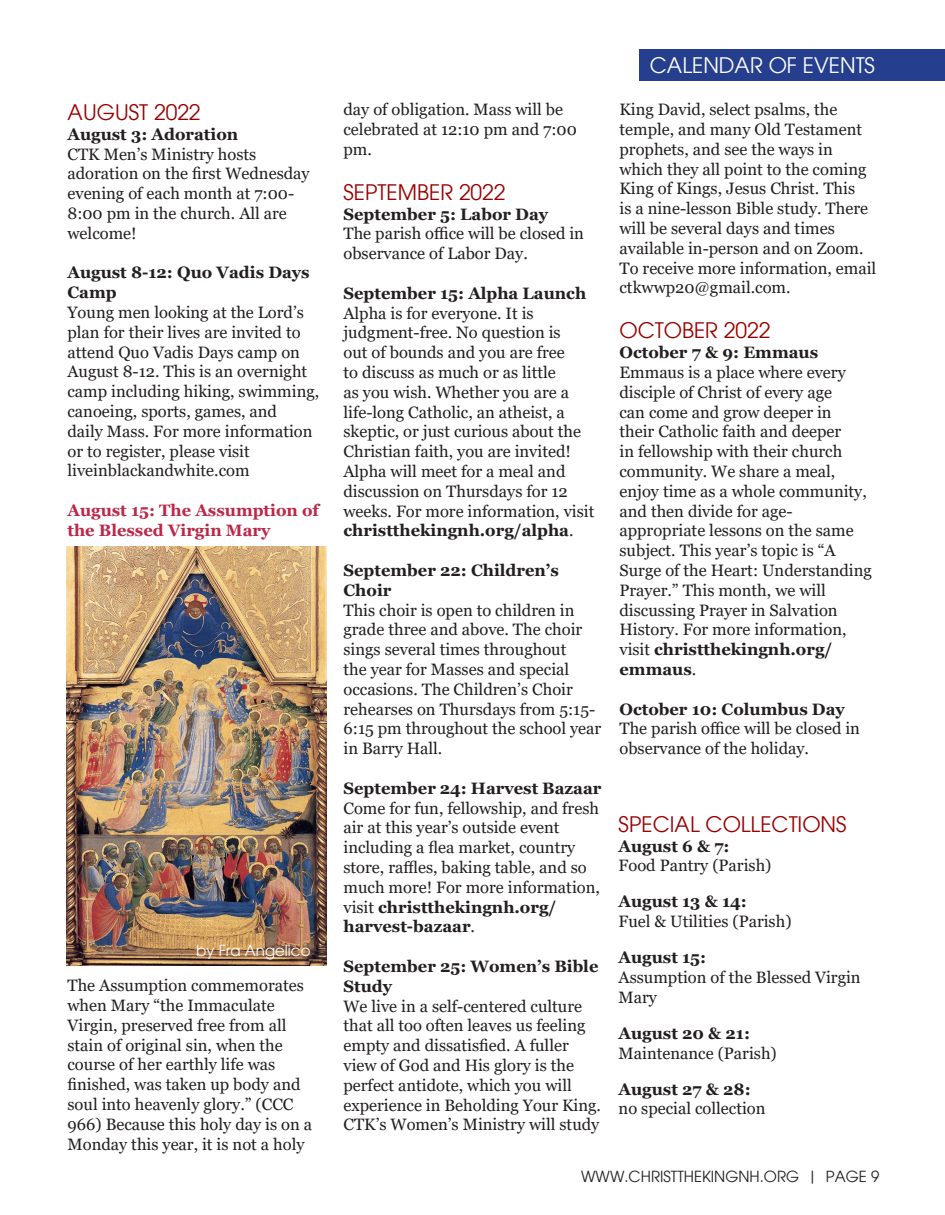
<style>
.page{position:relative;width:945px;height:1215px;background:#fff}
.page>*{position:absolute;margin:0;border:0;box-sizing:border-box;transform-origin:0 0}
.Basic_Body{font:21px "Avant Garde";color:#9b0000}
.t1{font:21px "Avant Garde";color:#fff}
.Basic_Body-2{font:16.5px/19.8px "Georgia";color:#231f20}
.Basic_Body-3{font:700 16.5px/19.8px "Georgia";color:#231f20}
.Basic_Body-4{font:700 16.5px/19.8px "Georgia";color:#bc2748}
.t2{font:15px "Avant Garde";color:#231f20}
.t3{font:15px "Avant Garde";color:#fff}
.s1{font-weight:700}
</style>
<div class="page">
<div style="left:640px;top:50px;width:305px;height:31px;background:#253f8e"></div>
<img style="left:67px;top:546px;width:259px;height:419px">
<p class="Basic_Body" style="left:68px;top:100px;width:135px">AUGUST 2022</p>
<p class="Basic_Body-3" style="left:68px;top:124px;width:172px">August 3: Adoration</p>
<p class="Basic_Body-2" style="left:68px;top:144px;width:244px">CTK Men’s Ministry hosts adoration on the first Wednesday evening of each month at 7:00-<br>8:00 pm in the church. All are welcome!</p>
<p class="Basic_Body-3" style="left:68px;top:263px;width:244px">August 8-12: Quo Vadis Days<br>Camp</p>
<p class="Basic_Body-2" style="left:68px;top:303px;width:253px">Young men looking at the Lord’s plan for their lives are invited to attend Quo Vadis Days camp on<br>August 8-12. This is an overnight camp including hiking, swimming, canoeing, sports, games, and<br>daily Mass. For more information or to register, please visit liveinblackandwhite.com</p>
<p class="Basic_Body-4" style="left:68px;top:500px;width:253px">August 15: The Assumption of the Blessed Virgin Mary</p>
<p class="t3" style="left:196px;top:942px;width:116px">by Fra Angelico</p>
<p class="Basic_Body-2" style="left:68px;top:976px;width:246px">The Assumption commemorates when Mary “the Immaculate<br>Virgin, preserved free from all stain of original sin, when the course of her earthly life was finished, was taken up body and soul into heavenly glory.” (CCC<br>966) Because this holy day is on a<br>Monday this year, it is not a holy</p>
<p class="t1" style="left:650px;top:53px;width:227px">CALENDAR OF EVENTS</p>
<p class="Basic_Body-2" style="left:344px;top:100px;width:235px">day of obligation. Mass will be celebrated at 12:10 pm and 7:00 pm.</p>
<p class="Basic_Body" style="left:344px;top:179px;width:164px">SEPTEMBER 2022</p>
<p class="Basic_Body-3" style="left:344px;top:204px;width:206px">September 5: Labor Day</p>
<p class="Basic_Body-2" style="left:344px;top:224px;width:242px">The parish office will be closed in observance of Labor Day.</p>
<p class="Basic_Body-3" style="left:344px;top:283px;width:244px">September 15: Alpha Launch</p>
<p class="Basic_Body-2" style="left:344px;top:303px;width:252px">Alpha is for everyone. It is judgment-free. No question is<br>out of bounds and you are free<br>to discuss as much or as little<br>as you wish. Whether you are a life-long Catholic, an atheist, a skeptic, or just curious about the<br>Christian faith, you are invited!<br>Alpha will meet for a meal and discussion on Thursdays for 12 weeks. For more information, visit <span class="s1">christthekingnh.org/alpha</span>.</p>
<p class="Basic_Body-2" style="left:344px;top:561px;width:259px"><span class="s1">September 22: Children’s<br>Choir<br></span>This choir is open to children in grade three and above. The choir sings several times throughout<br>the year for Masses and special occasions. The Children’s Choir rehearses on Thursdays from 5:15-<br>6:15 pm throughout the school year in Barry Hall.</p>
<p class="Basic_Body-3" style="left:344px;top:778px;width:260px">September 24: Harvest Bazaar</p>
<p class="Basic_Body-2" style="left:344px;top:798px;width:258px">Come for fun, fellowship, and fresh air at this year’s outside event including a flea market, country store, raffles, baking table, and so much more! For more information, visit <span class="s1">christthekingnh.org/ harvest-bazaar</span>.</p>
<p class="Basic_Body-3" style="left:344px;top:956px;width:256px">September 25: Women’s Bible<br>Study</p>
<p class="Basic_Body-2" style="left:344px;top:996px;width:259px">We live in a self-centered culture that all too often leaves us feeling empty and dissatisfied. A fuller view of God and His glory is the perfect antidote, which you will experience in Beholding Your King.<br>CTK’s Women’s Ministry will study</p>
<p class="t2" style="left:581px;top:1168px;width:300px">WWW.CHRISTTHEKINGNH.ORG | PAGE 9</p>
<p class="Basic_Body-2" style="left:620px;top:100px;width:258px">King David, select psalms, the temple, and many Old Testament prophets, and see the ways in which they all point to the coming<br>King of Kings, Jesus Christ. This<br>is a nine-lesson Bible study. There will be several days and times available in-person and on Zoom.<br>To receive more information, email ctkwwp20@gmail.com.</p>
<p class="Basic_Body" style="left:620px;top:318px;width:152px">OCTOBER 2022</p>
<p class="Basic_Body-3" style="left:620px;top:343px;width:200px">October 7 &amp; 9: Emmaus</p>
<p class="Basic_Body-2" style="left:620px;top:363px;width:254px">Emmaus is a place where every disciple of Christ of every age<br>can come and grow deeper in<br>their Catholic faith and deeper<br>in fellowship with their church community. We share a meal, enjoy time as a whole community, and then divide for age&shy;appropriate lessons on the same subject. This year’s topic is “A<br>Surge of the Heart: Understanding<br>Prayer.” This month, we will discussing Prayer in Salvation<br>History. For more information, visit <span class="s1">christthekingnh.org/ emmaus</span>.</p>
<p class="Basic_Body-3" style="left:620px;top:699px;width:227px">October 10: Columbus Day</p>
<p class="Basic_Body-2" style="left:620px;top:719px;width:242px">The parish office will be closed in observance of the holiday.</p>
<p class="Basic_Body" style="left:619px;top:811px;width:230px">SPECIAL COLLECTIONS</p>
<p class="Basic_Body-3" style="left:619px;top:836px;width:113px">August 6 &amp; 7:</p>
<p class="Basic_Body-2" style="left:619px;top:856px;width:154px">Food Pantry (Parish)</p>
<p class="Basic_Body-3" style="left:619px;top:892px;width:130px">August 13 &amp; 14:</p>
<p class="Basic_Body-2" style="left:619px;top:912px;width:174px">Fuel &amp; Utilities (Parish)</p>
<p class="Basic_Body-3" style="left:619px;top:948px;width:89px">August 15:</p>
<p class="Basic_Body-2" style="left:619px;top:968px;width:244px">Assumption of the Blessed Virgin<br>Mary</p>
<p class="Basic_Body-3" style="left:619px;top:1023px;width:133px">August 20 &amp; 21:</p>
<p class="Basic_Body-2" style="left:619px;top:1043px;width:160px">Maintenance (Parish)</p>
<p class="Basic_Body-3" style="left:619px;top:1079px;width:134px">August 27 &amp; 28:</p>
<p class="Basic_Body-2" style="left:619px;top:1099px;width:148px">no special collection</p>
</div>
